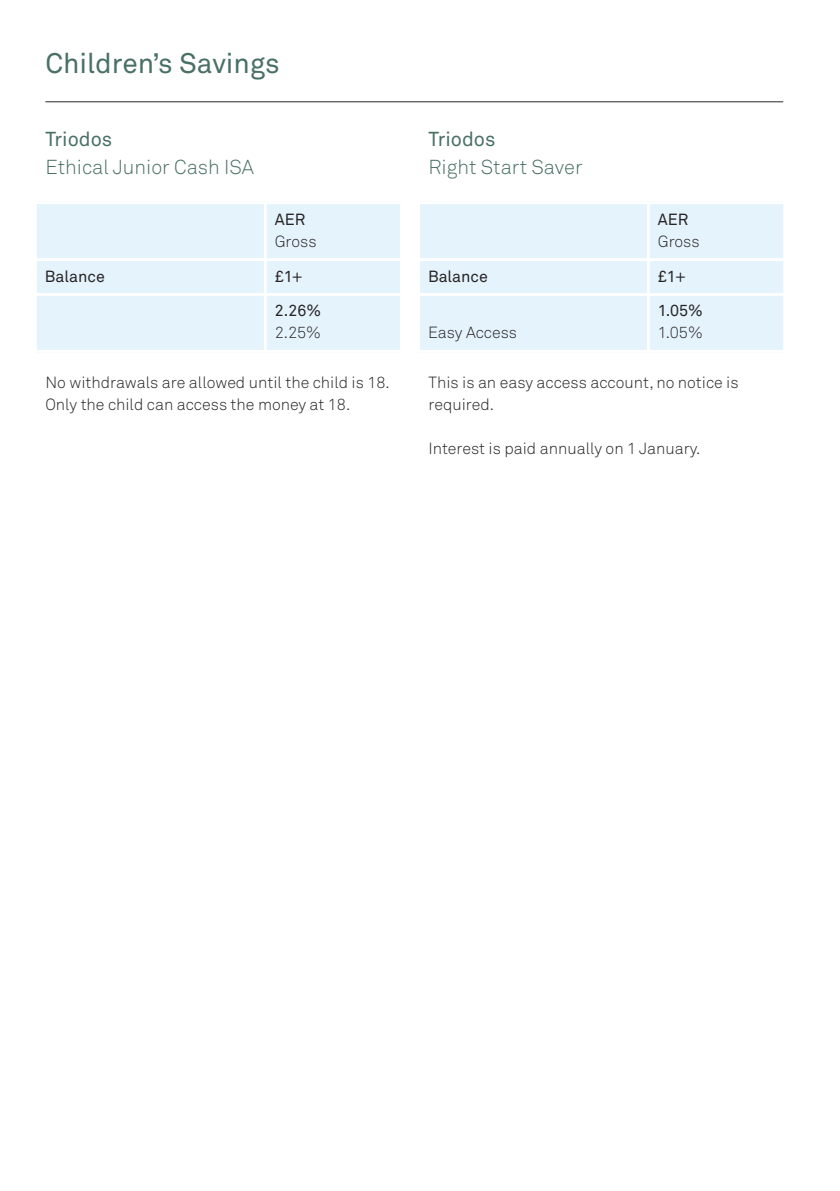
<style>
.page{position:relative;width:840px;height:1191px;background:#fff}
.page>*{position:absolute;margin:0;border:0;box-sizing:border-box;transform-origin:0 0}
.t1{font:28px "Akkurat";color:#497066}
.t2{font:300 20px "Akkurat";color:#497066}
.t3{font:20px "Akkurat";color:#497066}
.t4{font:300 16px/22px "Akkurat";color:#272526}
.t5{font:16px/34.8px "Akkurat";color:#272526}
</style>
<div class="page">
<hr style="left:45px;top:101px;width:737px;height:1px;background:#272526">
<div style="left:417px;top:201px;width:231px;height:59px;background:#e5f3fc"></div>
<div style="left:648px;top:201px;width:137px;height:59px;background:#e5f3fc"></div>
<div style="left:417px;top:260px;width:231px;height:34px;background:#e5f3fc"></div>
<div style="left:648px;top:260px;width:137px;height:34px;background:#e5f3fc"></div>
<div style="left:417px;top:294px;width:231px;height:59px;background:#e5f3fc"></div>
<div style="left:648px;top:294px;width:137px;height:59px;background:#e5f3fc"></div>
<hr style="left:417px;top:201px;width:3px;height:152px;background:#fff">
<hr style="left:646px;top:201px;width:3px;height:152px;background:#fff">
<hr style="left:782px;top:201px;width:3px;height:152px;background:#fff">
<hr style="left:417px;top:201px;width:368px;height:3px;background:#fff">
<hr style="left:417px;top:258px;width:368px;height:3px;background:#fff">
<hr style="left:417px;top:293px;width:368px;height:3px;background:#fff">
<hr style="left:417px;top:350px;width:368px;height:3px;background:#fff">
<div style="left:34px;top:201px;width:231px;height:59px;background:#e5f3fc"></div>
<div style="left:265px;top:201px;width:138px;height:59px;background:#e5f3fc"></div>
<div style="left:34px;top:260px;width:231px;height:34px;background:#e5f3fc"></div>
<div style="left:265px;top:260px;width:138px;height:34px;background:#e5f3fc"></div>
<div style="left:34px;top:294px;width:231px;height:59px;background:#e5f3fc"></div>
<div style="left:265px;top:294px;width:138px;height:59px;background:#e5f3fc"></div>
<hr style="left:34px;top:201px;width:3px;height:152px;background:#fff">
<hr style="left:264px;top:201px;width:2px;height:152px;background:#fff">
<hr style="left:400px;top:201px;width:3px;height:152px;background:#fff">
<hr style="left:34px;top:201px;width:369px;height:3px;background:#fff">
<hr style="left:34px;top:258px;width:369px;height:3px;background:#fff">
<hr style="left:34px;top:293px;width:369px;height:3px;background:#fff">
<hr style="left:34px;top:350px;width:369px;height:3px;background:#fff">
<h1 class="t1" style="left:45px;top:53px;width:236px">Children’s Savings</h1>
<p class="t3" style="left:45px;top:132px;width:68px">Triodos</p>
<p class="t2" style="left:45px;top:160px;width:210px">Ethical Junior Cash ISA</p>
<p class="t3" style="left:428px;top:132px;width:68px">Triodos</p>
<p class="t2" style="left:428px;top:160px;width:155px">Right Start Saver</p>
<p class="t5" style="left:274px;top:203px;width:32px">AER</p>
<p class="t4" style="left:274px;top:232px;width:43px">Gross</p>
<p class="t5" style="left:657px;top:203px;width:32px">AER</p>
<p class="t4" style="left:657px;top:232px;width:43px">Gross</p>
<p class="t5" style="left:45px;top:260px;width:61px">Balance</p>
<p class="t5" style="left:274px;top:260px;width:48px">£1+<br>2.26%</p>
<p class="t4" style="left:274px;top:323px;width:48px">2.25%</p>
<p class="t4" style="left:45px;top:373px;width:346px">No withdrawals are allowed until the child is 18.<br>Only the child can access the money at 18.</p>
<p class="t5" style="left:428px;top:260px;width:61px">Balance</p>
<p class="t5" style="left:657px;top:260px;width:30px">£1+</p>
<p class="t5" style="left:657px;top:295px;width:46px">1.05%</p>
<p class="t4" style="left:657px;top:323px;width:46px">1.05%</p>
<p class="t4" style="left:428px;top:373px;width:311px">This is an easy access account, no notice is required.</p>
<p class="t4" style="left:428px;top:439px;width:273px">Interest is paid annually on 1 January.</p>
<p class="t4" style="left:428px;top:323px;width:91px">Easy Access</p>
</div>
